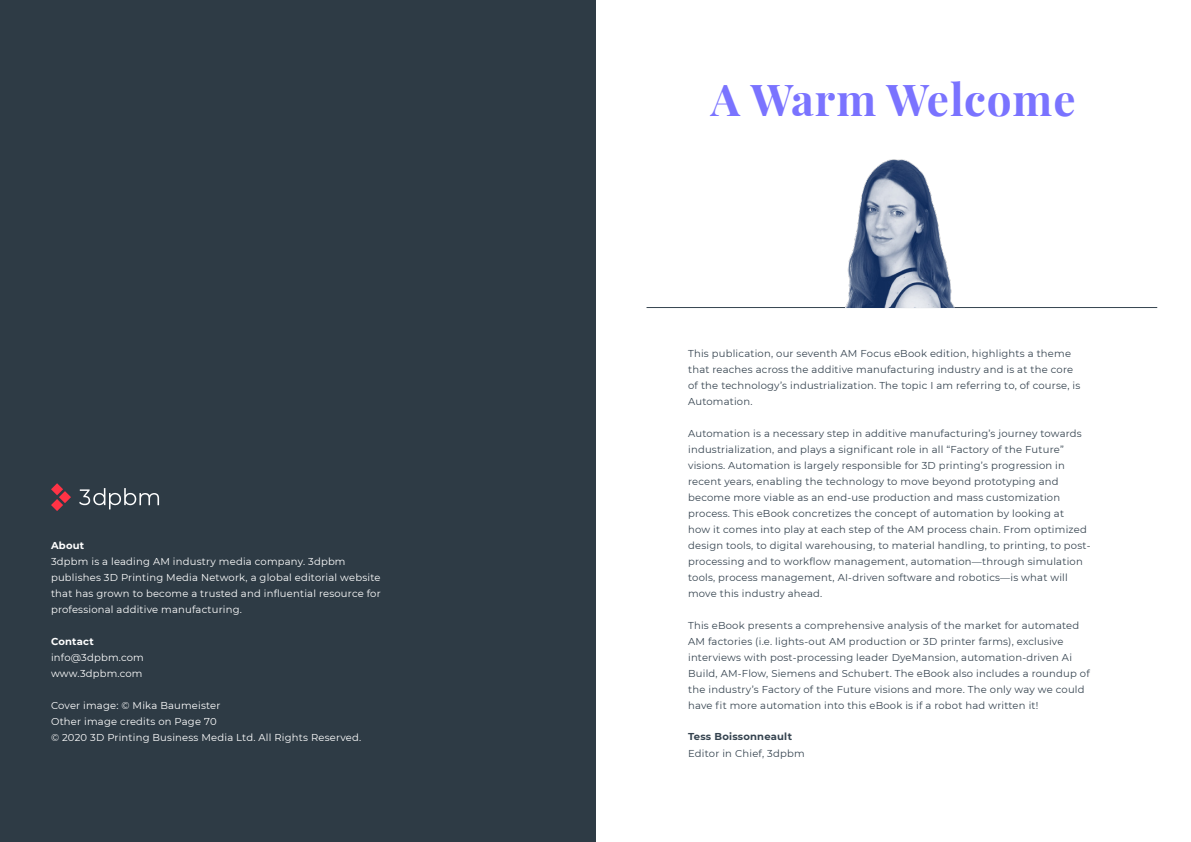
<style>
.page{position:relative;width:1191px;height:842px;background:#fff}
.page>*{position:absolute;margin:0;border:0;box-sizing:border-box;transform-origin:0 0}
.Headline_-_Align_Lef{font:700 44px "Playfair Display";letter-spacing:.02em;color:#7a73ff}
.Body_Text{font:10px/16px "Montserrat";letter-spacing:.02em;color:#364450}
.Body_Text-2{font:10px/16px "Montserrat";letter-spacing:.02em;color:#fff}
.Body_Text-3{font:700 10px "Montserrat";letter-spacing:.02em;color:#364450}
.Body_Text-4{font:700 10px "Montserrat";letter-spacing:.02em;color:#fff}
</style>
<div class="page">
<div style="left:0;top:0;width:595px;height:842px;background:#2e3b45"></div>
<hr style="left:646px;top:307px;width:511px;height:1px;background:#364450">
<img style="left:845px;top:159px;width:110px;height:149px">
<svg style="left:51px;top:483px;width:20px;height:28px"></svg>
<svg style="left:79px;top:488px;width:80px;height:21px"></svg>
<p class="Body_Text-4" style="left:51px;top:538px;width:35px">About</p>
<p class="Body_Text-2" style="left:51px;top:553px;width:331px">3dpbm is a leading AM industry media company. 3dpbm publishes 3D Printing Media Network, a global editorial website that has grown to become a trusted and influential resource for professional additive manufacturing.</p>
<p class="Body_Text-4" style="left:51px;top:634px;width:44px">Contact</p>
<p class="Body_Text-2" style="left:51px;top:649px;width:94px">info@3dpbm.com</p>
<p class="Body_Text-2" style="left:51px;top:665px;width:93px">www.3dpbm.com</p>
<p class="Body_Text-2" style="left:51px;top:697px;width:171px">Cover image: © Mika Baumeister</p>
<p class="Body_Text-2" style="left:51px;top:713px;width:167px">Other image credits on Page 70</p>
<p class="Body_Text-2" style="left:51px;top:729px;width:312px">© 2020 3D Printing Business Media Ltd. All Rights Reserved.</p>
<p class="Headline_-_Align_Lef" style="left:711px;top:65px;width:366px">A Warm Welcome</p>
<p class="Body_Text" style="left:688px;top:345px;width:394px">This publication, our seventh AM Focus eBook edition, highlights a theme that reaches across the additive manufacturing industry and is at the core of the technology’s industrialization. The topic I am referring to, of course, is Automation.</p>
<p class="Body_Text" style="left:688px;top:425px;width:404px">Automation is a necessary step in additive manufacturing’s journey towards industrialization, and plays a significant role in all “Factory of the Future” visions. Automation is largely responsible for 3D printing’s progression in recent years, enabling the technology to move beyond prototyping and become more viable as an end-use production and mass customization process. This eBook concretizes the concept of automation by looking at<br>how it comes into play at each step of the AM process chain. From optimized design tools, to digital warehousing, to material handling, to printing, to post&shy;processing and to workflow management, automation—through simulation tools, process management, AI-driven software and robotics—is what will move this industry ahead.</p>
<p class="Body_Text" style="left:688px;top:617px;width:403px">This eBook presents a comprehensive analysis of the market for automated AM factories (i.e. lights-out AM production or 3D printer farms), exclusive interviews with post-processing leader DyeMansion, automation-driven Ai Build, AM-Flow, Siemens and Schubert. The eBook also includes a roundup of the industry’s Factory of the Future visions and more. The only way we could have fit more automation into this eBook is if a robot had written it!</p>
<p class="Body_Text-3" style="left:688px;top:729px;width:106px">Tess Boissonneault</p>
<p class="Body_Text" style="left:688px;top:745px;width:118px">Editor in Chief, 3dpbm</p>
</div>
